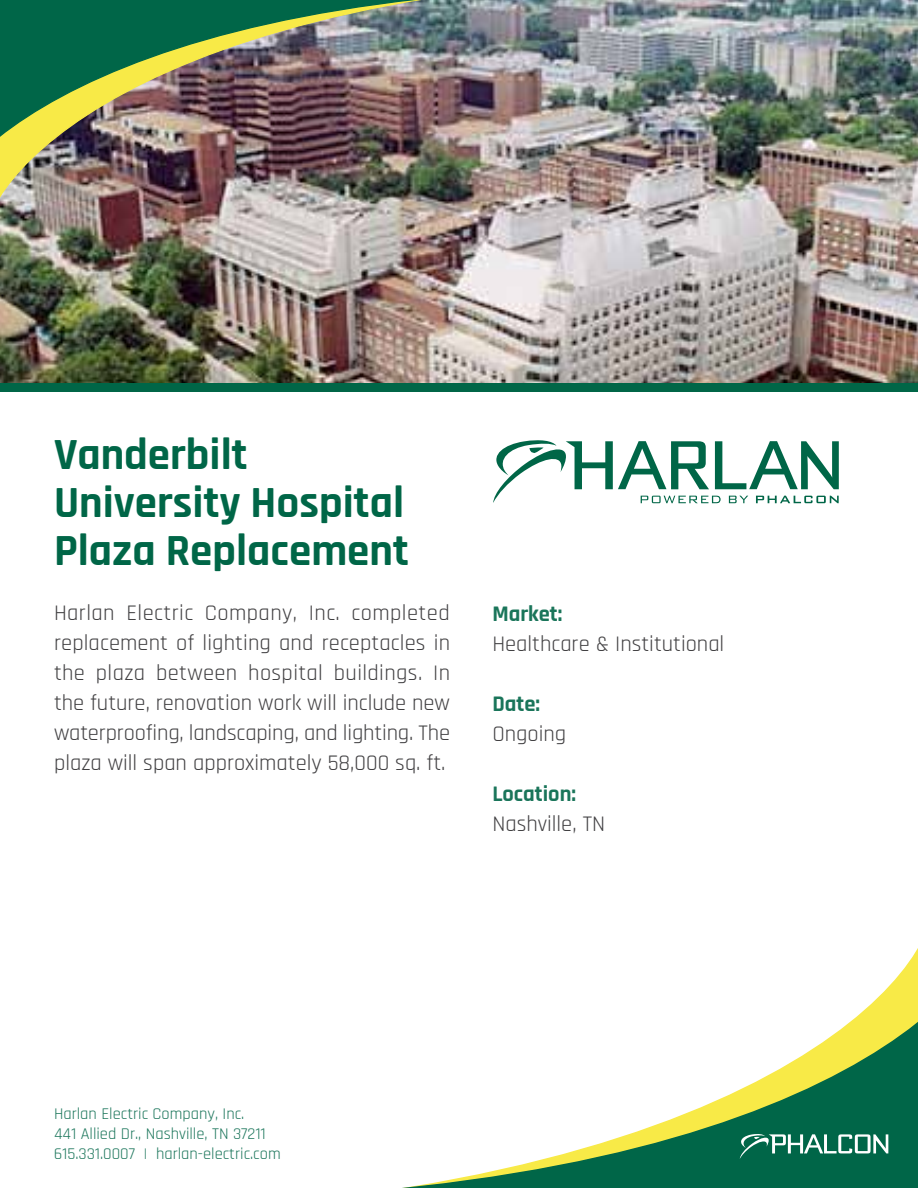
<style>
.page{position:relative;width:918px;height:1188px;background:#fff}
.page>*{position:absolute;margin:0;border:0;box-sizing:border-box;transform-origin:0 0}
.t1{font:700 45px/48px "Rajdhani";color:#006647}
.t2{font:22.5px/30px "Rajdhani";color:#414042;text-align:justify}
.t3{font:700 22.5px "Rajdhani";color:#1a755a}
.t4{font:16.5px/19.8px "Rajdhani";color:#1a755a}
</style>
<div class="page">
<img style="left:0;top:0;width:918px;height:383px">
<svg style="left:402px;top:948px;width:516px;height:240px"></svg>
<img style="left:0;top:0;width:706px;height:233px">
<img style="left:0;top:0;width:660px;height:226px">
<svg style="left:740px;top:1134px;width:148px;height:25px"></svg>
<div style="left:0;top:383px;width:918px;height:9px;background:#006647"></div>
<svg style="left:493px;top:440px;width:346px;height:63px"></svg>
<h1 class="t1" style="left:54px;top:432px;width:356px">Vanderbilt<br>University Hospital<br>Plaza Replacement</h1>
<p class="t2" style="left:54px;top:599px;width:398px">Harlan Electric Company, Inc. completed replacement of lighting and receptacles in the plaza between hospital buildings. In the future, renovation work will include new waterproofing, landscaping, and lighting. The plaza will span approximately 58,000 sq. ft.</p>
<p class="t3" style="left:492px;top:600px;width:72px">Market:</p>
<p class="t2" style="left:492px;top:630px;width:233px">Healthcare &amp; Institutional</p>
<p class="t3" style="left:492px;top:690px;width:49px">Date:</p>
<p class="t2" style="left:492px;top:720px;width:75px">Ongoing</p>
<p class="t4" style="left:54px;top:1105px;width:228px">Harlan Electric Company, Inc.<br>441 Allied Dr., Nashville, TN 37211<br>615.331.0007 | harlan-electric.com</p>
<p class="t3" style="left:492px;top:780px;width:85px">Location:</p>
<p class="t2" style="left:492px;top:810px;width:114px">Nashville, TN</p>
</div>
